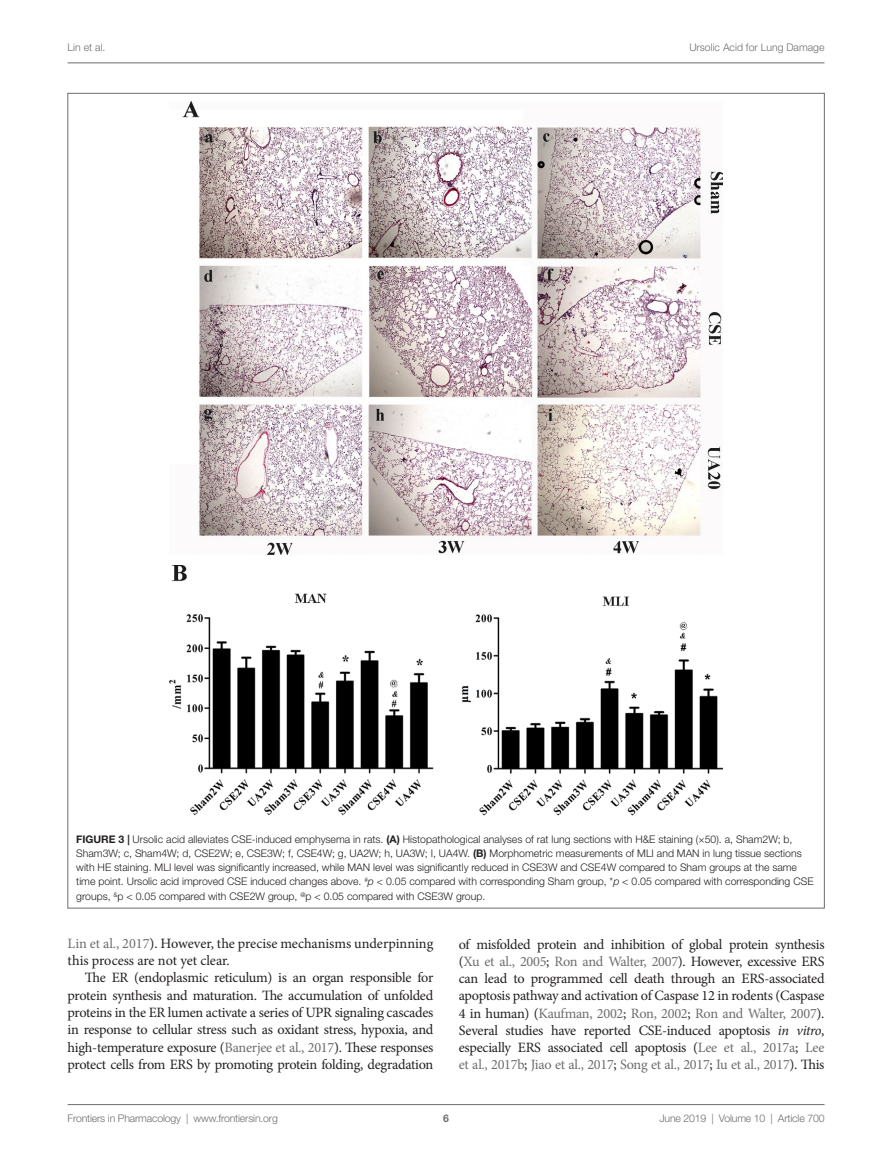
<style>
.page{position:relative;width:893px;height:1170px;background:#fff}
.page>*{position:absolute;margin:0;border:0;box-sizing:border-box;transform-origin:0 0}
.T{font:14.25px/17.2px "Minion Pro";letter-spacing:-.015em;color:#231f20;text-align:justify}
.FC{font:300 10.5px/14.2px "Helvetica Neue LT Std";color:#231f20}
.t1{font:300 10.5px "Helvetica Neue LT Std";letter-spacing:-.015em;color:#6c6d70}
.t2{font:700 10.5px "Helvetica Neue LT Std";color:#6c6d70}
.s1{font-weight:700}
.s2{font-style:italic}
.s3{color:#6c6d70}
</style>
<div class="page">
<hr style="left:68px;top:63px;width:756px;height:1px;background:#6c6d70">
<hr style="left:68px;top:1104px;width:756px;height:1px;background:#6c6d70">
<img style="left:182px;top:102px;width:540px;height:452px">
<img style="left:170px;top:566px;width:552px;height:249px">
<p class="t1" style="left:68px;top:41px;width:39px">Lin et al.</p>
<p class="t1" style="left:689px;top:41px;width:137px">Ursolic Acid for Lung Damage</p>
<p class="FC" style="left:76px;top:831px;width:739px"><span class="s1">FIGURE 3 |</span> Ursolic acid alleviates CSE-induced emphysema in rats. <span class="s1">(A)</span> Histopathological analyses of rat lung sections with H&amp;E staining (×50). a, Sham2W; b, Sham3W; c, Sham4W; d, CSE2W; e, CSE3W; f, CSE4W; g, UA2W; h, UA3W; I, UA4W. <span class="s1">(B)</span> Morphometric measurements of MLI and MAN in lung tissue sections with HE staining. MLI level was significantly increased, while MAN level was significantly reduced in CSE3W and CSE4W compared to Sham groups at the same time point. Ursolic acid improved CSE induced changes above. <sup>#</sup><span class="s2">p</span> &lt; 0.05 compared with corresponding Sham group, *<span class="s2">p</span> &lt; 0.05 compared with corresponding CSE groups, <sup>&amp;</sup>p &lt; 0.05 compared with CSE2W group, <sup>@</sup>p &lt; 0.05 compared with CSE3W group.</p>
<p class="T" style="left:68px;top:934px;width:367px"><span class="s3">Lin et al., 2017</span>). However, the precise mechanisms underpinning this process are not yet clear.</p>
<p class="T" style="left:68px;top:969px;width:367px;text-indent:17px">The ER (endoplasmic reticulum) is an organ responsible for protein synthesis and maturation. The accumulation of unfolded proteins in the ER lumen activate a series of UPR signaling cascades in response to cellular stress such as oxidant stress, hypoxia, and high-temperature exposure (<span class="s3">Banerjee et al., 2017</span>). These responses protect cells from ERS by promoting protein folding, degradation</p>
<p class="T" style="left:459px;top:935px;width:367px">of misfolded protein and inhibition of global protein synthesis (<span class="s3">Xu et al., 2005</span>; <span class="s3">Ron and Walter, 2007</span>). However, excessive ERS can lead to programmed cell death through an ERS-associated apoptosis pathway and activation of Caspase 12 in rodents (Caspase 4 in human) (<span class="s3">Kaufman, 2002</span>; <span class="s3">Ron, 2002</span>; <span class="s3">Ron and Walter, 2007</span>).<br>Several studies have reported CSE-induced apoptosis <span class="s2">in vitro</span>, especially ERS associated cell apoptosis (<span class="s3">Lee et al., 2017a</span>; <span class="s3">Lee et al., 2017b</span>; <span class="s3">Jiao et al., 2017</span>; <span class="s3">Song et al., 2017</span>; <span class="s3">Iu et al., 2017</span>). This</p>
<p class="t1" style="left:68px;top:1111px;width:212px">Frontiers in Pharmacology | www.frontiersin.org</p>
<p class="t2" style="left:443px;top:1111px;width:7px">6</p>
<p class="t1" style="left:659px;top:1111px;width:166px">June 2019 | Volume 10 | Article 700</p>
</div>
